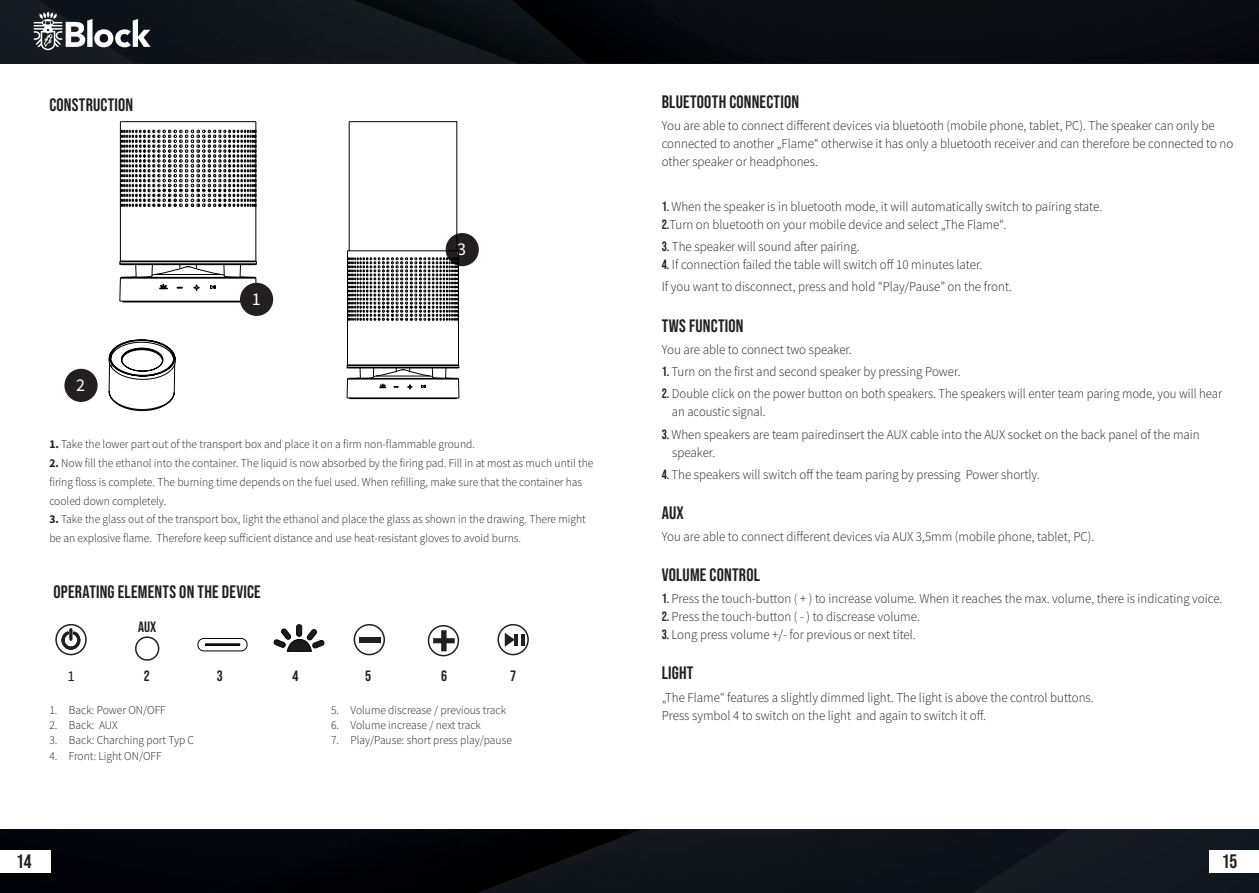
<style>
.page{position:relative;width:1259px;height:893px;background:#fff}
.page>*{position:absolute;margin:0;border:0;box-sizing:border-box;transform-origin:0 0}
.t1{font:19.5px "Bebas Neue";color:#231f20}
.t2{font:18px "Bebas Neue";letter-spacing:.01em;color:#231f20}
.t3{font:18px "Source Sans Pro";color:#fff}
.t4{font:15px "Bebas Neue";color:#231f20}
.t5{font:15px "Source Sans Pro";color:#231f20}
.t6{font:300 13.5px/18px "Source Sans Pro";color:#231f20;scale:.96 1}
.t7{font:300 13.5px/18px "Source Sans Pro";color:#231f20;scale:.94 1}
.t8{font:300 12px/18.8px "Source Sans Pro";color:#231f20;scale:.96 1}
.s1{font-weight:700}
.s2{font-family:"Bebas Neue";font-weight:400}
</style>
<div class="page">
<div style="left:0;top:829px;width:155px;height:64px;background:#020309"></div>
<div style="left:155px;top:829px;width:227px;height:64px;background:#03040b"></div>
<div style="left:382px;top:829px;width:40px;height:64px;background:#010206"></div>
<img style="left:422px;top:829px;width:517px;height:64px">
<div style="left:939px;top:829px;width:320px;height:64px;background:#131920"></div>
<div style="left:734px;top:0;width:525px;height:64px;background:#0b0c13"></div>
<div style="left:734px;top:28px;width:51px;height:36px;background:#0a0b12"></div>
<img style="left:586px;top:0;width:148px;height:64px">
<img style="left:518px;top:0;width:68px;height:64px">
<img style="left:135px;top:0;width:383px;height:64px">
<img style="left:0;top:0;width:135px;height:64px">
<div style="left:0;top:850px;width:50px;height:23px;background:#fff"></div>
<div style="left:1209px;top:850px;width:50px;height:23px;background:#fff"></div>
<svg style="left:34px;top:12px;width:117px;height:38px"></svg>
<hr style="left:123px;top:302px;width:130px;height:1px;background:#000">
<svg style="left:119px;top:121px;width:138px;height:181px"></svg>
<svg style="left:60px;top:629px;width:22px;height:22px"></svg>
<svg style="left:505px;top:633px;width:19px;height:14px"></svg>
<svg style="left:433px;top:630px;width:22px;height:21px"></svg>
<div style="left:359px;top:637px;width:22px;height:5px;background:#231f20"></div>
<div style="left:241px;top:284px;width:31px;height:31px;background:#231f20;border-radius:50%"></div>
<div style="left:240px;top:283px;width:33px;height:33px;border:2px solid #231f20;border-radius:50%"></div>
<div style="left:446px;top:234px;width:32px;height:31px;background:#231f20;border-radius:50%"></div>
<div style="left:446px;top:233px;width:33px;height:33px;border:2px solid #231f20;border-radius:50%"></div>
<div style="left:65px;top:370px;width:32px;height:31px;background:#231f20;border-radius:50%"></div>
<div style="left:64px;top:369px;width:34px;height:33px;border:2px solid #231f20;border-radius:50%"></div>
<svg style="left:347px;top:121px;width:113px;height:278px"></svg>
<svg style="left:109px;top:339px;width:67px;height:72px"></svg>
<div style="left:55px;top:624px;width:32px;height:31px;border:2px solid #231f20;border-radius:50%"></div>
<div style="left:135px;top:636px;width:24px;height:25px;border:2px solid #231f20;border-radius:50%"></div>
<div style="left:497px;top:624px;width:32px;height:31px;border:2px solid #231f20;border-radius:50%"></div>
<div style="left:354px;top:624px;width:31px;height:31px;border:2px solid #231f20;border-radius:50%"></div>
<div style="left:428px;top:625px;width:31px;height:31px;border:2px solid #231f20;border-radius:50%"></div>
<div style="left:198px;top:638px;width:49px;height:13px;border:1px solid #000;border-radius:6px"></div>
<div style="left:205px;top:644px;width:35px;height:1px;border:1px solid #000"></div>
<div style="left:297px;top:625px;width:5px;height:11px;background:#1c1c1c;border-radius:2px"></div>
<div style="left:296px;top:624px;width:6px;height:12px;border:1px solid #000;border-radius:2px"></div>
<svg style="left:273px;top:628px;width:52px;height:24px"></svg>
<h2 class="t2" style="left:49px;top:94px;width:85px">CONSTRUCTION</h2>
<h2 class="t3" style="left:76px;top:374px;width:10px">2</h2>
<h2 class="t3" style="left:252px;top:288px;width:10px">1</h2>
<h2 class="t3" style="left:457px;top:238px;width:10px">3</h2>
<p class="t8" style="left:49px;top:435px;width:445px"><span class="s1">1.</span> Take the lower part out of the transport box and place it on a firm non-flammable ground.</p>
<p class="t8" style="left:49px;top:454px;width:568px"><span class="s1">2.</span> Now fill the ethanol into the container. The liquid is now absorbed by the firing pad. Fill in at most as much until the firing floss is complete. The burning time depends on the fuel used. When refilling, make sure that the container has cooled down completely.</p>
<p class="t8" style="left:49px;top:510px;width:560px"><span class="s1">3.</span> Take the glass out of the transport box, light the ethanol and place the glass as shown in the drawing. There might be an explosive flame. Therefore keep sufficient distance and use heat-resistant gloves to avoid burns.</p>
<h2 class="t2" style="left:53px;top:582px;width:209px">OPERATING ELEMENTS ON THE DEVICE</h2>
<p class="t4" style="left:138px;top:618px;width:20px">AUX</p>
<p class="t5" style="left:67px;top:666px;width:9px">1</p>
<p class="t4" style="left:144px;top:667px;width:7px">2</p>
<p class="t4" style="left:217px;top:667px;width:7px">3</p>
<p class="t4" style="left:292px;top:667px;width:7px">4</p>
<p class="t4" style="left:365px;top:667px;width:7px">5</p>
<p class="t4" style="left:441px;top:667px;width:7px">6</p>
<p class="t4" style="left:510px;top:667px;width:7px">7</p>
<p class="t8" style="left:49px;top:700px;width:123px">1. Back: Power ON/OFF</p>
<p class="t8" style="left:49px;top:716px;width:73px">2. Back: AUX</p>
<p class="t8" style="left:49px;top:731px;width:152px">3. Back: Charching port Typ C</p>
<p class="t8" style="left:49px;top:746px;width:118px">4. Front: Light ON/OFF</p>
<p class="t8" style="left:331px;top:700px;width:184px">5. Volume discrease / previous track</p>
<p class="t8" style="left:331px;top:716px;width:158px">6. Volume increase / next track</p>
<p class="t8" style="left:331px;top:731px;width:190px">7. Play/Pause: short press play/pause</p>
<h2 class="t2" style="left:661px;top:92px;width:139px">BLUETOOTH CONNECTION</h2>
<p class="t6" style="left:662px;top:117px;width:597px">You are able to connect different devices via bluetooth (mobile phone, tablet, PC). The speaker can only be connected to another „Flame“ otherwise it has only a bluetooth receiver and can therefore be connected to no other speaker or headphones.</p>
<p class="t6" style="left:662px;top:198px;width:460px"><span class="s2">1.</span> When the speaker is in bluetooth mode, it will automatically switch to pairing state.<br><span class="s2">2.</span>Turn on bluetooth on your mobile device and select „The Flame“.</p>
<p class="t6" style="left:662px;top:238px;width:208px"><span class="s2">3.</span> The speaker will sound after pairing.</p>
<p class="t6" style="left:662px;top:254px;width:366px;line-height:22.2px"><span class="s2">4.</span> If connection failed the table will switch off 10 minutes later.<br>If you want to disconnect, press and hold “Play/Pause” on the front.</p>
<h2 class="t2" style="left:662px;top:315px;width:83px">TWS FUNCTION</h2>
<p class="t6" style="left:662px;top:340px;width:200px">You are able to connect two speaker.</p>
<p class="t6" style="left:662px;top:363px;width:313px"><span class="s2">1.</span> Turn on the first and second speaker by pressing Power.</p>
<p class="t7" style="left:672px;top:385px;width:587px;text-indent:-10px"><span class="s2">2.</span> Double click on the power button on both speakers. The speakers will enter team paring mode, you will hear an acoustic signal.</p>
<p class="t6" style="left:672px;top:425px;width:551px;text-indent:-10px"><span class="s2">3.</span> When speakers are team pairedinsert the AUX cable into the AUX socket on the back panel of the main speaker.</p>
<p class="t6" style="left:662px;top:465px;width:395px"><span class="s2">4.</span> The speakers will switch off the team paring by pressing Power shortly.</p>
<h2 class="t2" style="left:662px;top:502px;width:24px">AUX</h2>
<p class="t6" style="left:662px;top:528px;width:452px">You are able to connect different devices via AUX 3,5mm (mobile phone, tablet, PC).</p>
<h2 class="t2" style="left:662px;top:565px;width:100px">VOLUME CONTROL</h2>
<p class="t6" style="left:662px;top:590px;width:585px"><span class="s2">1.</span> Press the touch-button ( + ) to increase volume. When it reaches the max. volume, there is indicating voice.</p>
<p class="t6" style="left:662px;top:608px;width:270px"><span class="s2">2.</span> Press the touch-button ( - ) to discrease volume.</p>
<p class="t6" style="left:662px;top:626px;width:266px"><span class="s2">3.</span> Long press volume +/- for previous or next titel.</p>
<h2 class="t2" style="left:662px;top:663px;width:33px">LIGHT</h2>
<p class="t6" style="left:662px;top:688px;width:451px">„The Flame“ features a slightly dimmed light. The light is above the control buttons.<br>Press symbol 4 to switch on the light and again to switch it off.</p>
<h1 class="t1" style="left:16px;top:850px;width:17px">14</h1>
<h1 class="t1" style="left:1221px;top:850px;width:17px">15</h1>
</div>
